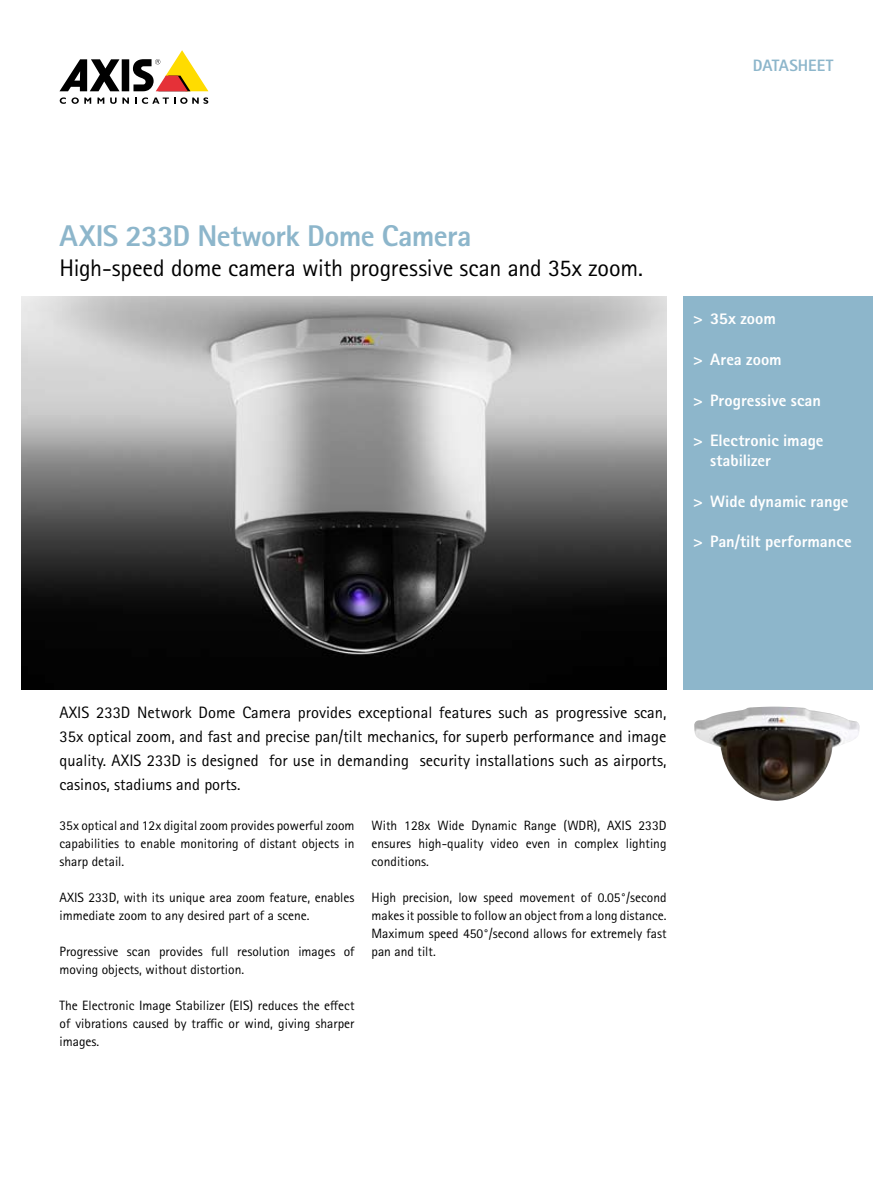
<style>
.page{position:relative;width:893px;height:1191px;background:#fff}
.page>*{position:absolute;margin:0;border:0;box-sizing:border-box;transform-origin:0 0}
.t1{font:800 30px "Rotis Sans Serif Pro";letter-spacing:-.02em;color:#8db6cb}
.t2{font:24px "Rotis Sans Serif Pro";letter-spacing:-.01em;color:#000}
.t3{font:16.5px/24px "Rotis Sans Serif Pro";color:#000;text-align:justify}
.t4{font:800 16.5px/19.5px "Rotis Sans Serif Pro";color:#fff}
.t5{font:800 16.5px "Rotis Sans Serif Pro";letter-spacing:-.005em;color:#8db6cb}
.t6{font:13.5px/18px "Rotis Sans Serif Pro";color:#000;text-align:justify}
</style>
<div class="page">
<div style="left:122px;top:59px;width:7px;height:32px;background:#000"></div>
<svg style="left:60px;top:59px;width:60px;height:32px"></svg>
<svg style="left:133px;top:50px;width:75px;height:41px"></svg>
<svg style="left:60px;top:97px;width:31px;height:7px"></svg>
<svg style="left:97px;top:98px;width:7px;height:6px"></svg>
<svg style="left:110px;top:98px;width:19px;height:6px"></svg>
<svg style="left:135px;top:97px;width:73px;height:7px"></svg>
<div style="left:684px;top:296px;width:189px;height:393px;background:#8db6cb"></div>
<img style="left:694px;top:706px;width:166px;height:95px">
<img style="left:21px;top:296px;width:645px;height:393px">
<p class="t5" style="left:753px;top:55px;width:82px">DATASHEET</p>
<h1 class="t1" style="left:60px;top:217px;width:413px">AXIS 233D Network Dome Camera</h1>
<h2 class="t2" style="left:60px;top:254px;width:585px">High-speed dome camera with progressive scan and 35x zoom.</h2>
<p class="t4" style="left:693px;top:308px;width:84px">&gt; 35x zoom</p>
<p class="t4" style="left:693px;top:349px;width:90px">&gt; Area zoom</p>
<p class="t4" style="left:693px;top:390px;width:129px">&gt; Progressive scan</p>
<p class="t4" style="left:710px;top:431px;width:115px;text-indent:-17px">&gt; Electronic image stabilizer</p>
<p class="t4" style="left:693px;top:491px;width:157px">&gt; Wide dynamic range</p>
<p class="t4" style="left:693px;top:532px;width:160px">&gt; Pan/tilt performance</p>
<p class="t3" style="left:60px;top:700px;width:608px">AXIS 233D Network Dome Camera provides exceptional features such as progressive scan, 35x optical zoom, and fast and precise pan/tilt mechanics, for superb performance and image quality. AXIS 233D is designed for use in demanding security installations such as airports, casinos, stadiums and ports.</p>
<p class="t6" style="left:60px;top:816px;width:296px">35x optical and 12x digital zoom provides powerful zoom capabilities to enable monitoring of distant objects in sharp detail.</p>
<p class="t6" style="left:60px;top:888px;width:296px">AXIS 233D, with its unique area zoom feature, enables immediate zoom to any desired part of a scene.</p>
<p class="t6" style="left:60px;top:942px;width:296px">Progressive scan provides full resolution images of moving objects, without distortion.</p>
<p class="t6" style="left:60px;top:996px;width:296px">The Electronic Image Stabilizer (EIS) reduces the effect of vibrations caused by traffic or wind, giving sharper images.</p>
<p class="t6" style="left:372px;top:816px;width:296px">With 128x Wide Dynamic Range (WDR), AXIS 233D ensures high-quality video even in complex lighting conditions.</p>
<p class="t6" style="left:372px;top:888px;width:297px">High precision, low speed movement of 0.05°/second makes it possible to follow an object from a long distance.<br>Maximum speed 450°/second allows for extremely fast pan and tilt.</p>
</div>
